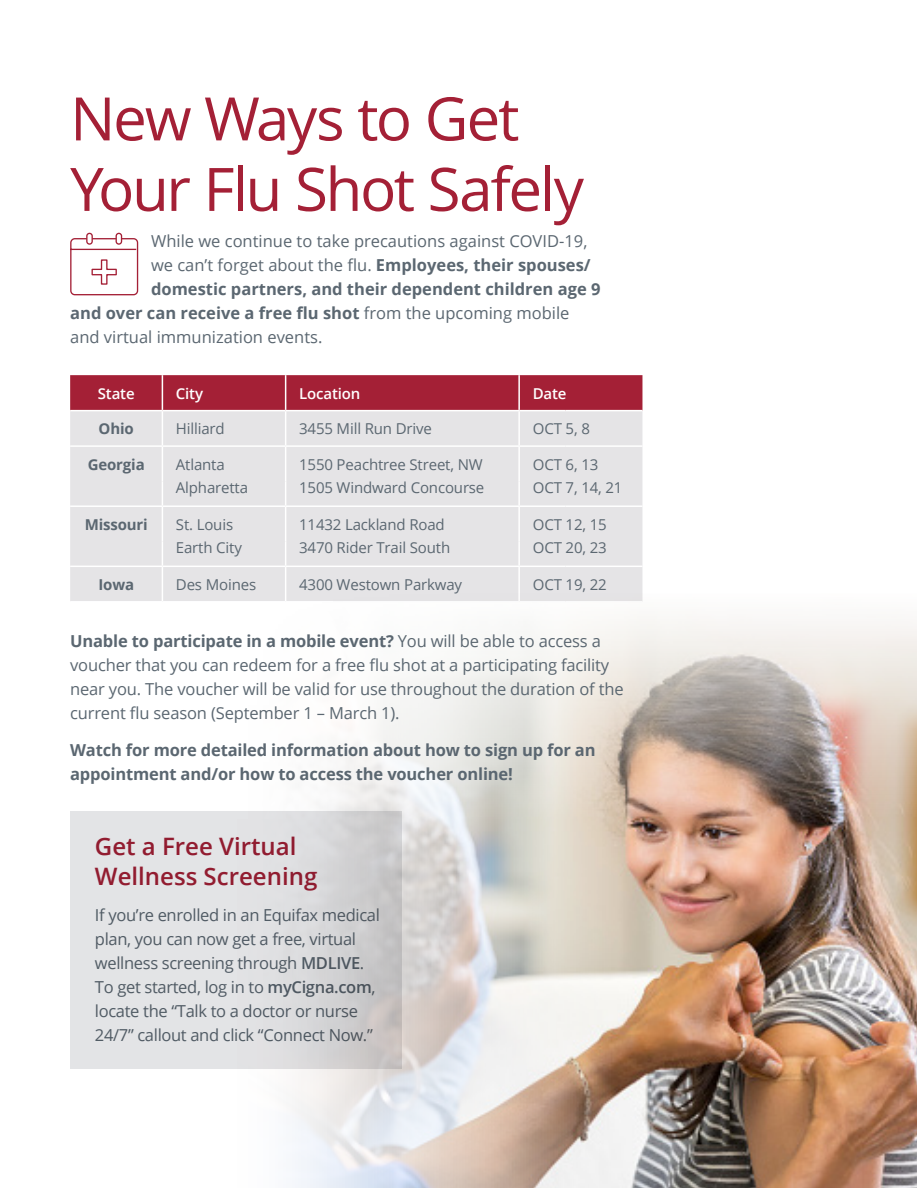
<style>
.page{position:relative;width:917px;height:1188px;background:#fff}
.page>*{position:absolute;margin:0;border:0;box-sizing:border-box;transform-origin:0 0}
.t1{font:60px/70.5px "Open Sans";letter-spacing:-.04em;color:#a42036}
.t2{font:600 24px/30px "Open Sans";color:#a42036}
.t3{font:16.5px/24px "Open Sans";letter-spacing:-.01em;color:#5b6771}
.t4{font:700 16.5px/24px "Open Sans";letter-spacing:-.01em;color:#5b6771}
.t5{font:15px "Open Sans";letter-spacing:-.01em;color:#5b6771}
.t6{font:700 15px "Open Sans";letter-spacing:-.01em;color:#5b6771}
.t7{font:600 15px "Open Sans";letter-spacing:-.01em;color:#fff}
.s1{font-weight:700}
.s2{font-weight:400}
.s3{font-weight:600}
</style>
<div class="page">
<img style="left:218px;top:594px;width:698px;height:594px">
<svg style="left:70px;top:375px;width:572px;height:35px;background:#a42237"></svg>
<div style="left:70px;top:411px;width:572px;height:190px;background:#e5e4e6"></div>
<hr style="left:161px;top:375px;width:2px;height:35px;background:#fff">
<hr style="left:285px;top:375px;width:1px;height:35px;background:#fff">
<hr style="left:518px;top:375px;width:1px;height:35px;background:#fff">
<hr style="left:161px;top:411px;width:2px;height:34px;background:#fff">
<hr style="left:285px;top:411px;width:1px;height:34px;background:#fff">
<hr style="left:518px;top:411px;width:1px;height:34px;background:#fff">
<hr style="left:161px;top:447px;width:2px;height:35px;background:#fff">
<hr style="left:285px;top:447px;width:1px;height:35px;background:#fff">
<hr style="left:518px;top:447px;width:1px;height:35px;background:#fff">
<hr style="left:161px;top:482px;width:2px;height:23px;background:#fff">
<svg style="left:285px;top:482px;width:1px;height:23px"></svg>
<svg style="left:518px;top:482px;width:1px;height:23px"></svg>
<hr style="left:70px;top:505px;width:92px;height:2px;background:#fff">
<hr style="left:162px;top:505px;width:123px;height:2px;background:#fff">
<hr style="left:161px;top:507px;width:2px;height:35px;background:#fff">
<hr style="left:285px;top:505px;width:234px;height:2px;background:#fff">
<hr style="left:285px;top:507px;width:1px;height:35px;background:#fff">
<hr style="left:519px;top:505px;width:46px;height:2px;background:#fff">
<hr style="left:518px;top:507px;width:1px;height:35px;background:#fff">
<hr style="left:565px;top:505px;width:77px;height:2px;background:#fff">
<hr style="left:161px;top:542px;width:2px;height:24px;background:#fff">
<svg style="left:285px;top:542px;width:1px;height:24px"></svg>
<svg style="left:518px;top:542px;width:1px;height:24px"></svg>
<hr style="left:70px;top:566px;width:92px;height:1px;background:#fff">
<hr style="left:162px;top:566px;width:123px;height:1px;background:#fff">
<hr style="left:161px;top:567px;width:2px;height:34px;background:#fff">
<hr style="left:285px;top:566px;width:234px;height:1px;background:#fff">
<hr style="left:285px;top:567px;width:1px;height:34px;background:#fff">
<hr style="left:519px;top:566px;width:46px;height:1px;background:#fff">
<hr style="left:518px;top:567px;width:1px;height:34px;background:#fff">
<hr style="left:565px;top:566px;width:77px;height:1px;background:#fff">
<hr style="left:162px;top:601px;width:123px;height:2px;background:#fff">
<hr style="left:285px;top:601px;width:234px;height:2px;background:#fff">
<hr style="left:519px;top:601px;width:46px;height:2px;background:#fff">
<hr style="left:565px;top:601px;width:77px;height:2px;background:#fff">
<hr style="left:70px;top:445px;width:92px;height:2px;background:#fff">
<hr style="left:162px;top:445px;width:123px;height:2px;background:#fff">
<hr style="left:285px;top:445px;width:234px;height:2px;background:#fff">
<hr style="left:519px;top:445px;width:46px;height:2px;background:#fff">
<hr style="left:565px;top:445px;width:77px;height:2px;background:#fff">
<div style="left:70px;top:812px;width:331px;height:257px;background:linear-gradient(to right,#ebecef,#cecdce)"></div>
<svg style="left:70px;top:232px;width:69px;height:64px"></svg>
<h1 class="t1" style="left:70px;top:82px;width:515px">New Ways to Get<br>Your Flu Shot Safely</h1>
<p class="t3" style="left:151px;top:229px;width:437px">While we continue to take precautions against COVID-19,</p>
<p class="t3" style="left:151px;top:253px;width:441px">we can’t forget about the flu. <span class="s1">Employees, their spouses/</span></p>
<p class="t4" style="left:151px;top:277px;width:450px">domestic partners, and their dependent children age 9</p>
<p class="t4" style="left:70px;top:301px;width:500px">and over can receive a free flu shot <span class="s2">from the upcoming mobile</span></p>
<p class="t3" style="left:70px;top:325px;width:254px">and virtual immunization events.</p>
<p class="t7" style="left:98px;top:383px;width:38px">State</p>
<p class="t7" style="left:176px;top:383px;width:29px">City</p>
<p class="t7" style="left:299px;top:383px;width:63px">Location</p>
<p class="t7" style="left:532px;top:383px;width:35px">Date</p>
<p class="t6" style="left:99px;top:418px;width:37px">Ohio</p>
<p class="t5" style="left:176px;top:418px;width:50px">Hilliard</p>
<p class="t5" style="left:299px;top:418px;width:134px">3455 Mill Run Drive</p>
<p class="t5" style="left:532px;top:418px;width:59px">OCT 5, 8</p>
<p class="t6" style="left:88px;top:454px;width:59px">Georgia</p>
<p class="t5" style="left:176px;top:454px;width:50px">Atlanta</p>
<p class="t5" style="left:299px;top:454px;width:185px">1550 Peachtree Street, NW</p>
<p class="t5" style="left:532px;top:454px;width:67px">OCT 6, 13</p>
<p class="t5" style="left:176px;top:477px;width:74px">Alpharetta</p>
<p class="t5" style="left:299px;top:477px;width:187px">1505 Windward Concourse</p>
<p class="t5" style="left:532px;top:477px;width:91px">OCT 7, 14, 21</p>
<p class="t6" style="left:85px;top:514px;width:65px">Missouri</p>
<p class="t5" style="left:176px;top:514px;width:59px">St. Louis</p>
<p class="t5" style="left:299px;top:514px;width:147px">11432 Lackland Road</p>
<p class="t5" style="left:532px;top:514px;width:76px">OCT 12, 15</p>
<p class="t5" style="left:176px;top:537px;width:67px">Earth City</p>
<p class="t5" style="left:299px;top:537px;width:153px">3470 Rider Trail South</p>
<p class="t5" style="left:532px;top:537px;width:76px">OCT 20, 23</p>
<p class="t6" style="left:98px;top:574px;width:37px">Iowa</p>
<p class="t5" style="left:176px;top:574px;width:82px">Des Moines</p>
<p class="t5" style="left:299px;top:574px;width:164px">4300 Westown Parkway</p>
<p class="t5" style="left:532px;top:574px;width:76px">OCT 19, 22</p>
<p class="t3" style="left:70px;top:628px;width:554px"><span class="s1">Unable to participate in a mobile event?</span> You will be able to access a voucher that you can redeem for a free flu shot at a participating facility near you. The voucher will be valid for use throughout the duration of the current flu season (September 1 – March 1).</p>
<p class="t4" style="left:70px;top:737px;width:526px">Watch for more detailed information about how to sign up for an appointment and/or how to access the voucher online!</p>
<h2 class="t2" style="left:95px;top:831px;width:224px">Get a Free Virtual<br>Wellness Screening</h2>
<p class="t3" style="left:95px;top:903px;width:286px">If you’re enrolled in an Equifax medical plan, you can now get a free, virtual wellness screening through <span class="s3">MDLIVE</span>.<br>To get started, log in to <span class="s3">myCigna.com</span>, locate the “Talk to a doctor or nurse 24/7” callout and click “Connect Now.”</p>
</div>
